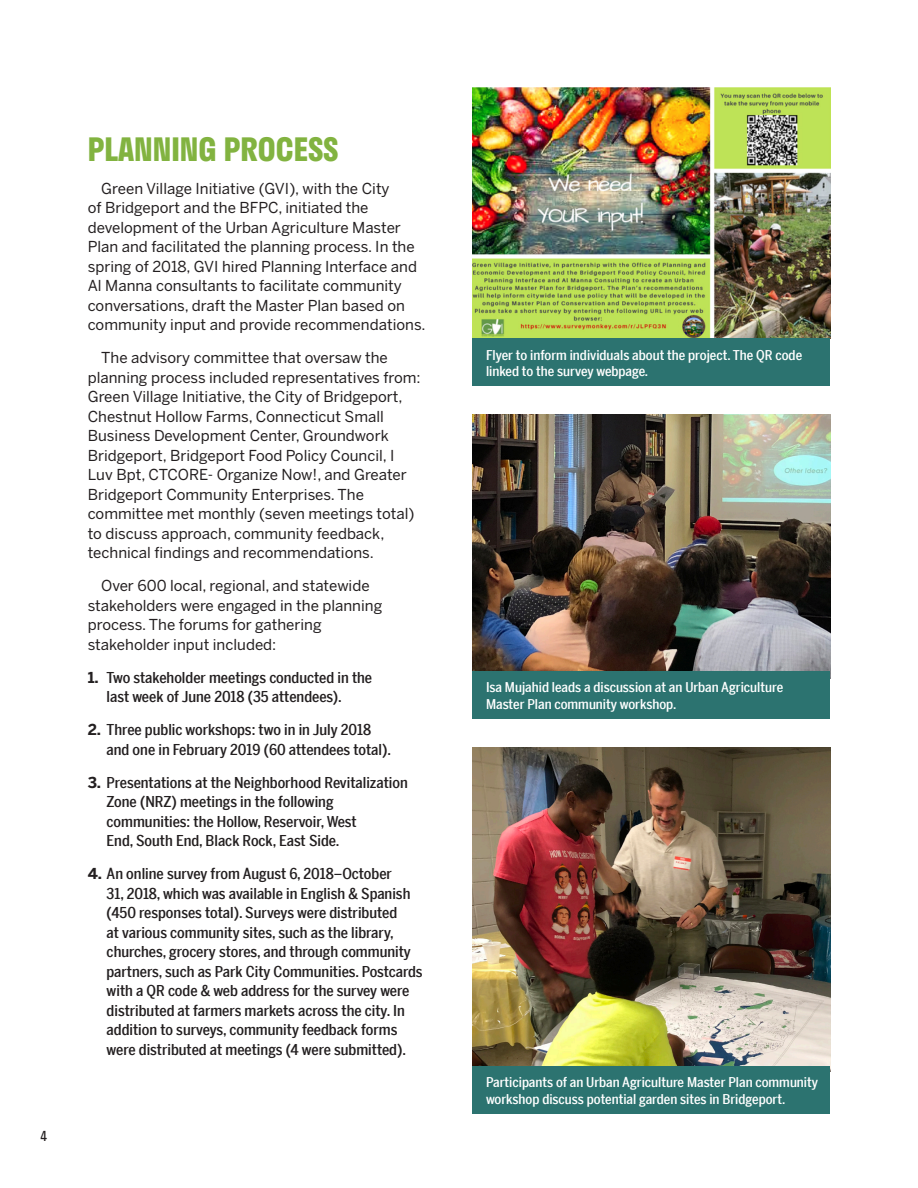
<style>
.page{position:relative;width:918px;height:1188px;background:#fff}
.page>*{position:absolute;margin:0;border:0;box-sizing:border-box;transform-origin:0 0}
.t1{font:700 31.5px "Stratos";color:#82b340}
.t2{font:15px/19.5px "Benton Sans";color:#231f20}
.t3{font:500 15px/19.5px "Benton Sans Condensed";color:#231f20}
.t4{font:500 13.5px/16.5px "Benton Sans Condensed";color:#fff}
.t5{font:13.5px "Stratos";color:#231f20}
.s1{font-family:"Benton Sans";font-weight:700}
</style>
<div class="page">
<img style="left:472px;top:415px;width:358px;height:256px">
<img style="left:472px;top:88px;width:358px;height:251px">
<img style="left:472px;top:747px;width:358px;height:319px">
<div style="left:472px;top:671px;width:358px;height:48px;background:#2c7370"></div>
<div style="left:472px;top:1066px;width:358px;height:48px;background:#2c7370"></div>
<div style="left:472px;top:339px;width:358px;height:47px;background:#2c7370"></div>
<p class="t5" style="left:40px;top:1125px;width:9px">4</p>
<h1 class="t1" style="left:88px;top:124px;width:252px">PLANNING PROCESS</h1>
<p class="t2" style="left:88px;top:178px;width:339px;text-indent:14px">Green Village Initiative (GVI), with the City<br>of Bridgeport and the BFPC, initiated the development of the Urban Agriculture Master Plan and facilitated the planning process. In the spring of 2018, GVI hired Planning Interface and Al Manna consultants to facilitate community conversations, draft the Master Plan based on community input and provide recommendations.</p>
<p class="t2" style="left:88px;top:348px;width:334px;text-indent:14px">The advisory committee that oversaw the planning process included representatives from:<br>Green Village Initiative, the City of Bridgeport, Chestnut Hollow Farms, Connecticut Small Business Development Center, Groundwork Bridgeport, Bridgeport Food Policy Council, I Luv Bpt, CTCORE- Organize Now!, and Greater Bridgeport Community Enterprises. The committee met monthly (seven meetings total) to discuss approach, community feedback, technical findings and recommendations.</p>
<p class="t2" style="left:88px;top:576px;width:296px;text-indent:14px">Over 600 local, regional, and statewide stakeholders were engaged in the planning process. The forums for gathering stakeholder input included:</p>
<p class="t3" style="left:107px;top:667px;width:267px;text-indent:-19px"><span class="s1">1.</span> Two stakeholder meetings conducted in the last week of June 2018 (35 attendees).</p>
<p class="t3" style="left:107px;top:719px;width:286px;text-indent:-19px"><span class="s1">2.</span> Three public workshops: two in in July 2018 and one in February 2019 (60 attendees total).</p>
<p class="t3" style="left:107px;top:772px;width:303px;text-indent:-19px"><span class="s1">3.</span> Presentations at the Neighborhood Revitalization Zone (NRZ) meetings in the following communities: the Hollow, Reservoir, West<br>End, South End, Black Rock, East Side.</p>
<p class="t3" style="left:107px;top:863px;width:318px;text-indent:-19px"><span class="s1">4.</span> An online survey from August 6, 2018–October<br>31, 2018, which was available in English &amp; Spanish (450 responses total). Surveys were distributed<br>at various community sites, such as the library, churches, grocery stores, and through community partners, such as Park City Communities. Postcards with a QR code &amp; web address for the survey were distributed at farmers markets across the city. In addition to surveys, community feedback forms were distributed at meetings (4 were submitted).</p>
<p class="t4" style="left:472px;top:343px;width:359px">Flyer to inform individuals about the project and to gather survey</p>
<p class="t4" style="left:486px;top:346px;width:318px">Flyer to inform individuals about the project. The QR code linked to the survey webpage.</p>
<p class="t4" style="left:486px;top:678px;width:299px">Isa Mujahid leads a discussion at an Urban Agriculture<br>Master Plan community workshop.</p>
<p class="t4" style="left:486px;top:1073px;width:334px">Participants of an Urban Agriculture Master Plan community workshop discuss potential garden sites in Bridgeport.</p>
</div>
